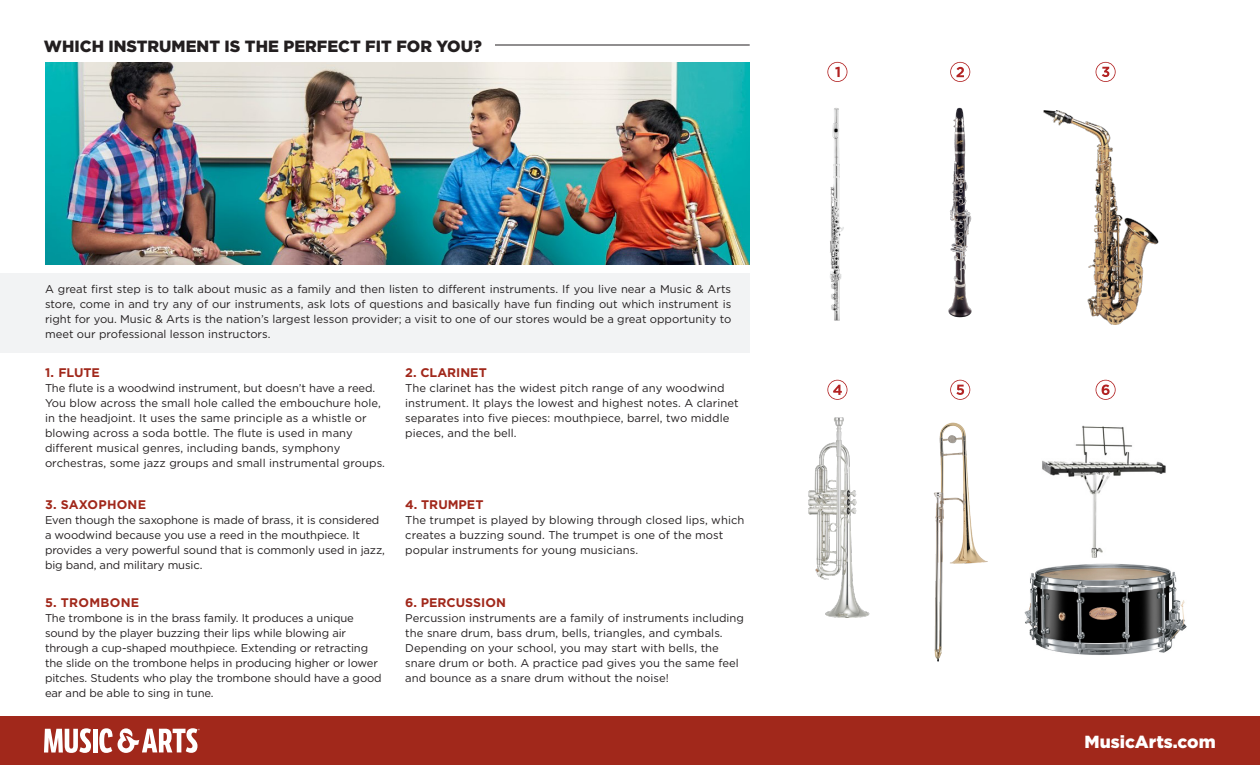
<style>
.page{position:relative;width:1260px;height:765px;background:#fff}
.page>*{position:absolute;margin:0;border:0;box-sizing:border-box;transform-origin:0 0}
.t1{font:900 17.5px "Gotham";color:#fff}
.t2{font:900 16.25px "Gotham";color:#231f20}
.t3{font:700 12.5px "Gotham";color:#a1281b}
.t4{font:700 12.5px "Gotham";letter-spacing:.02em;color:#a1281b}
.t5{font:11.25px/15px "Gotham";letter-spacing:.005em;color:#231f20}
</style>
<div class="page">
<hr style="left:495px;top:45px;width:255px;height:1px;background:#231f20">
<div style="left:0;top:273px;width:750px;height:80px;background:#f2f3f4"></div>
<div style="left:0;top:716px;width:1260px;height:49px;background:#a1281b"></div>
<svg style="left:44px;top:728px;width:47px;height:25px"></svg>
<hr style="left:93px;top:729px;width:4px;height:24px;background:#fff">
<svg style="left:99px;top:728px;width:101px;height:25px"></svg>
<svg style="left:827px;top:62px;width:20px;height:20px"></svg>
<svg style="left:950px;top:62px;width:20px;height:20px"></svg>
<svg style="left:1096px;top:62px;width:20px;height:20px"></svg>
<svg style="left:827px;top:380px;width:20px;height:20px"></svg>
<svg style="left:950px;top:380px;width:20px;height:20px"></svg>
<svg style="left:1096px;top:380px;width:20px;height:20px"></svg>
<img style="left:45px;top:62px;width:705px;height:202px">
<img style="left:934px;top:422px;width:54px;height:240px">
<img style="left:808px;top:418px;width:62px;height:200px">
<img style="left:830px;top:108px;width:12px;height:213px">
<img style="left:1043px;top:111px;width:116px;height:214px">
<img style="left:948px;top:107px;width:24px;height:211px">
<img style="left:1042px;top:425px;width:124px;height:133px">
<img style="left:1024px;top:563px;width:162px;height:92px">
<p class="t2" style="left:44px;top:35px;width:439px">WHICH INSTRUMENT IS THE PERFECT FIT FOR YOU?</p>
<p class="t5" style="left:45px;top:281px;width:688px;text-align:justify">A great first step is to talk about music as a family and then listen to different instruments. If you live near a Music &amp; Arts store, come in and try any of our instruments, ask lots of questions and basically have fun finding out which instrument is right for you. Music &amp; Arts is the nation’s largest lesson provider; a visit to one of our stores would be a great opportunity to meet our professional lesson instructors.</p>
<p class="t3" style="left:45px;top:365px;width:56px">1. FLUTE</p>
<p class="t5" style="left:45px;top:381px;width:342px">The flute is a woodwind instrument, but doesn’t have a reed.<br>You blow across the small hole called the embouchure hole, in the headjoint. It uses the same principle as a whistle or blowing across a soda bottle. The flute is used in many different musical genres, including bands, symphony orchestras, some jazz groups and small instrumental groups.</p>
<p class="t4" style="left:45px;top:496px;width:103px">3. SAXOPHONE</p>
<p class="t5" style="left:45px;top:512px;width:341px">Even though the saxophone is made of brass, it is considered a woodwind because you use a reed in the mouthpiece. It provides a very powerful sound that is commonly used in jazz, big band, and military music.</p>
<p class="t4" style="left:45px;top:594px;width:96px">5. TROMBONE</p>
<p class="t5" style="left:45px;top:610px;width:338px">The trombone is in the brass family. It produces a unique sound by the player buzzing their lips while blowing air through a cup-shaped mouthpiece. Extending or retracting the slide on the trombone helps in producing higher or lower pitches. Students who play the trombone should have a good ear and be able to sing in tune.</p>
<p class="t3" style="left:405px;top:365px;width:83px">2. CLARINET</p>
<p class="t5" style="left:405px;top:381px;width:335px">The clarinet has the widest pitch range of any woodwind instrument. It plays the lowest and highest notes. A clarinet separates into five pieces: mouthpiece, barrel, two middle pieces, and the bell.</p>
<p class="t3" style="left:405px;top:496px;width:80px">4. TRUMPET</p>
<p class="t5" style="left:405px;top:512px;width:341px">The trumpet is played by blowing through closed lips, which creates a buzzing sound. The trumpet is one of the most popular instruments for young musicians.</p>
<p class="t3" style="left:405px;top:594px;width:102px">6. PERCUSSION</p>
<p class="t5" style="left:405px;top:610px;width:340px">Percussion instruments are a family of instruments including the snare drum, bass drum, bells, triangles, and cymbals.<br>Depending on your school, you may start with bells, the snare drum or both. A practice pad gives you the same feel and bounce as a snare drum without the noise!</p>
<p class="t1" style="left:1084px;top:729px;width:133px">MusicArts.com</p>
</div>
